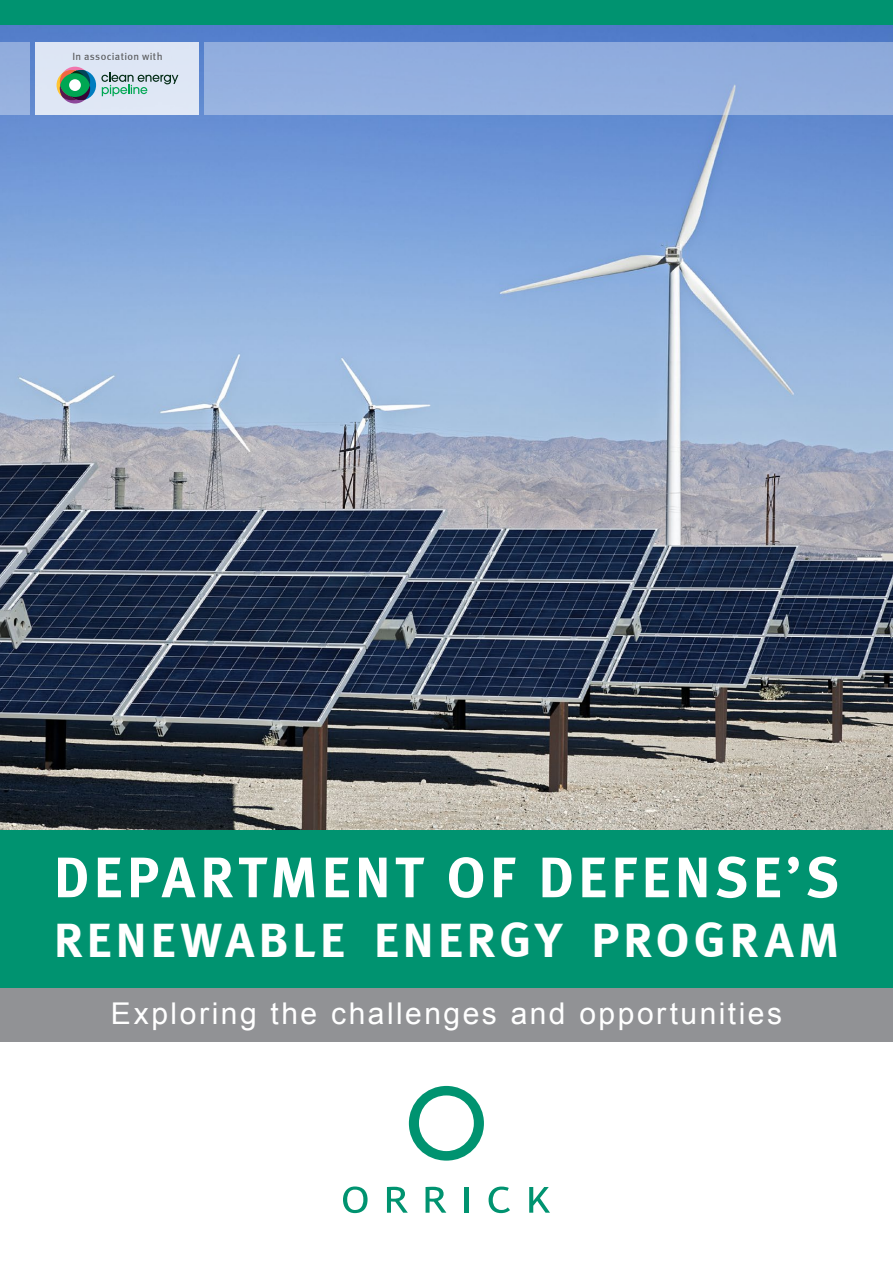
<style>
.page{position:relative;width:893px;height:1263px;background:#fff}
.page>*{position:absolute;margin:0;border:0;box-sizing:border-box;transform-origin:0 0}
.t1{font:700 57px "Meta";letter-spacing:.085em;color:#fff}
.t2{font:700 49.5px "Meta";letter-spacing:.085em;color:#fff}
.t3{font:30px "Arial";letter-spacing:.085em;color:#fff}
.t4{font:10.5px "Meta";letter-spacing:.04em;color:#57585a}
</style>
<div class="page">
<div style="left:0;top:829px;width:893px;height:159px;background:#009370"></div>
<div style="left:0;top:988px;width:893px;height:54px;background:#919295"></div>
<svg style="left:343px;top:1186px;width:25px;height:27px"></svg>
<svg style="left:387px;top:1187px;width:21px;height:26px"></svg>
<svg style="left:426px;top:1187px;width:20px;height:26px"></svg>
<hr style="left:465px;top:1187px;width:4px;height:26px;background:#009370">
<svg style="left:489px;top:1186px;width:21px;height:27px"></svg>
<svg style="left:529px;top:1187px;width:21px;height:26px"></svg>
<svg style="left:409px;top:1086px;width:75px;height:74px"></svg>
<img style="left:0;top:24px;width:893px;height:805px">
<div style="left:0;top:0;width:893px;height:24px;background:#009370"></div>
<div style="left:36px;top:42px;width:163px;height:73px;background:#dee6f5"></div>
<div style="left:205px;top:42px;width:688px;height:73px;background:#92aedf"></div>
<div style="left:0;top:42px;width:30px;height:73px;background:#94afde"></div>
<svg style="left:101px;top:73px;width:77px;height:23px"></svg>
<div style="left:66px;top:70px;width:30px;height:30px;background:#007dbf;border-radius:50%"></div>
<svg style="left:57px;top:70px;width:30px;height:30px"></svg>
<svg style="left:60px;top:67px;width:30px;height:36px"></svg>
<svg style="left:60px;top:73px;width:30px;height:24px"></svg>
<div style="left:69px;top:79px;width:12px;height:12px;background:#fff;border-radius:50%"></div>
<p class="t4" style="left:72px;top:50px;width:92px">In association with</p>
<p class="t1" style="left:54px;top:843px;width:786px">DEPARTMENT OF DEFENSE’S</p>
<p class="t2" style="left:54px;top:910px;width:786px">RENEWABLE ENERGY PROGRAM</p>
<p class="t3" style="left:111px;top:994px;width:673px">Exploring the challenges and opportunities</p>
</div>
